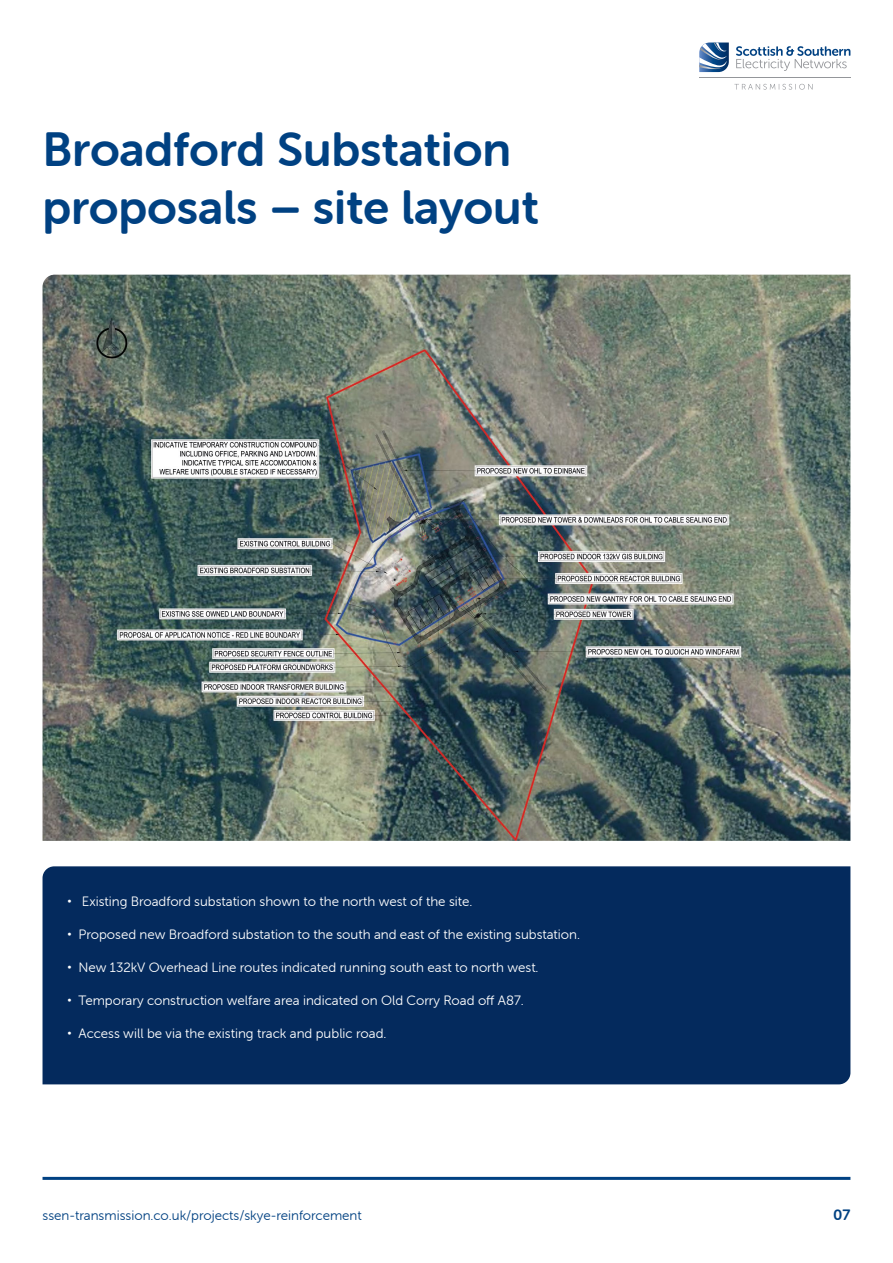
<style>
.page{position:relative;width:893px;height:1263px;background:#fff}
.page>*{position:absolute;margin:0;border:0;box-sizing:border-box;transform-origin:0 0}
.t1{font:48px/57.6px "Museo Sans Rounded 700";letter-spacing:-.005em;color:#004182}
.t2{font:15px "Museo Sans Rounded 700";color:#004182}
.t3{font:13.5px "Museo Sans Rounded 300";color:#fff}
.t4{font:13.5px "Museo Sans Rounded 300";color:#004182}
.s1{font-family:"Helvetica Neue"}
</style>
<div class="page">
<hr style="left:43px;top:1177px;width:807px;height:3px;background:#004182">
<svg style="left:699px;top:43px;width:30px;height:29px"></svg>
<svg style="left:736px;top:46px;width:114px;height:25px"></svg>
<hr style="left:699px;top:78px;width:151px;height:1px;background:#94969a">
<svg style="left:734px;top:84px;width:78px;height:6px"></svg>
<img style="left:43px;top:275px;width:807px;height:566px">
<div style="left:43px;top:866px;width:807px;height:218px;background:#042a5d"></div>
<h1 class="t1" style="left:43px;top:121px;width:498px">Broadford Substation proposals – site layout</h1>
<p class="t3" style="left:67px;top:894px;width:407px"><span class="s1">•</span> Existing Broadford substation shown to the north west of the site.</p>
<p class="t3" style="left:67px;top:927px;width:514px"><span class="s1">•</span> Proposed new Broadford substation to the south and east of the existing substation.</p>
<p class="t3" style="left:67px;top:960px;width:473px"><span class="s1">•</span> New 132kV Overhead Line routes indicated running south east to north west.</p>
<p class="t3" style="left:67px;top:993px;width:458px"><span class="s1">•</span> Temporary construction welfare area indicated on Old Corry Road off A87.</p>
<p class="t3" style="left:67px;top:1026px;width:321px"><span class="s1">•</span> Access will be via the existing track and public road.</p>
<p class="t4" style="left:43px;top:1208px;width:321px">ssen-transmission.co.uk/projects/skye-reinforcement</p>
<p class="t2" style="left:833px;top:1207px;width:19px">07</p>
</div>
